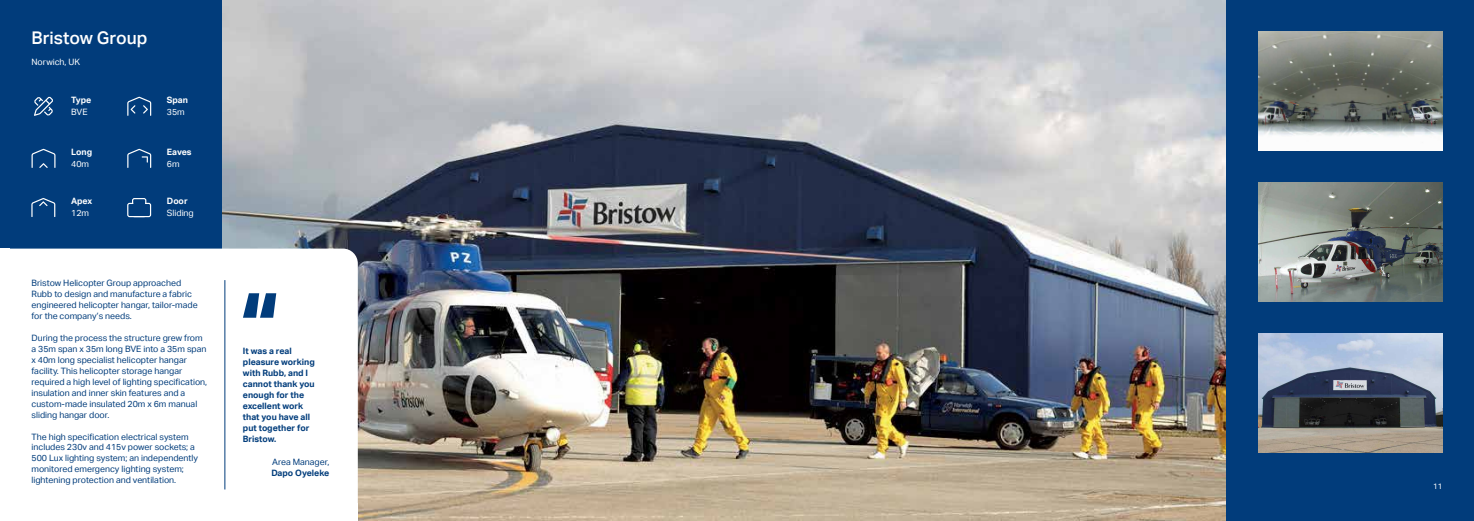
<style>
.page{position:relative;width:1474px;height:521px;background:#fff}
.page>*{position:absolute;margin:0;border:0;box-sizing:border-box;transform-origin:0 0}
.t1{font:700 96.25px "Aktiv Grotesk";color:#013c7b}
.t2{font:500 17.5px "Aktiv Grotesk";color:#fff}
.t3{font:8.75px/10.9px "Aktiv Grotesk";color:#013c7b}
.t4{font:700 8.75px/10.9px "Aktiv Grotesk";color:#013c7b}
.t5{font:8.75px "Aktiv Grotesk";color:#fff}
.t6{font:700 8.75px "Aktiv Grotesk";color:#fff}
.t7{font:7.88px "Aktiv Grotesk";color:#fff}
</style>
<div class="page">
<div style="left:0;top:0;width:223px;height:521px;background:#013c7b"></div>
<svg style="left:34px;top:97px;width:19px;height:19px"></svg>
<svg style="left:127px;top:97px;width:24px;height:19px"></svg>
<svg style="left:32px;top:149px;width:23px;height:19px"></svg>
<svg style="left:127px;top:149px;width:24px;height:19px"></svg>
<svg style="left:31px;top:198px;width:24px;height:19px"></svg>
<svg style="left:127px;top:198px;width:24px;height:19px"></svg>
<img style="left:223px;top:0;width:1003px;height:521px">
<div style="left:10px;top:249px;width:348px;height:272px;background:#fff"></div>
<div style="left:0;top:249px;width:10px;height:272px;background:#fff"></div>
<div style="left:339px;top:504px;width:19px;height:17px;background:#fff"></div>
<hr style="left:224px;top:280px;width:1px;height:209px;background:#013c7b">
<div style="left:1226px;top:0;width:247px;height:521px;background:#013c7b"></div>
<img style="left:1258px;top:32px;width:184px;height:119px">
<img style="left:1258px;top:333px;width:184px;height:119px">
<img style="left:1258px;top:182px;width:184px;height:120px">
<h2 class="t2" style="left:32px;top:28px;width:117px">Bristow Group</h2>
<p class="t5" style="left:32px;top:57px;width:50px">Norwich, UK</p>
<p class="t6" style="left:71px;top:95px;width:22px">Type</p>
<p class="t5" style="left:71px;top:107px;width:18px">BVE</p>
<p class="t6" style="left:71px;top:147px;width:23px">Long</p>
<p class="t5" style="left:71px;top:159px;width:19px">40m</p>
<p class="t6" style="left:71px;top:196px;width:23px">Apex</p>
<p class="t5" style="left:71px;top:208px;width:19px">12m</p>
<p class="t6" style="left:167px;top:95px;width:23px">Span</p>
<p class="t5" style="left:167px;top:107px;width:19px">35m</p>
<p class="t6" style="left:167px;top:147px;width:26px">Eaves</p>
<p class="t5" style="left:167px;top:159px;width:14px">6m</p>
<p class="t6" style="left:167px;top:196px;width:22px">Door</p>
<p class="t5" style="left:167px;top:208px;width:28px">Sliding</p>
<p class="t3" style="left:32px;top:278px;width:168px">Bristow Helicopter Group approached Rubb to design and manufacture a fabric engineered helicopter hangar, tailor-made for the company’s needs.</p>
<p class="t3" style="left:32px;top:332px;width:177px">During the process the structure grew from a 35m span x 35m long BVE into a 35m span x 40m long specialist helicopter hangar facility. This helicopter storage hangar required a high level of lighting specification, insulation and inner skin features and a custom-made insulated 20m x 6m manual sliding hangar door.</p>
<p class="t3" style="left:32px;top:431px;width:168px">The high specification electrical system includes 230v and 415v power sockets; a 500 Lux lighting system; an independently monitored emergency lighting system; lightening protection and ventilation.</p>
<h1 class="t1" style="left:239px;top:272px;width:42px">“</h1>
<p class="t4" style="left:243px;top:346px;width:73px">It was a real pleasure working with Rubb, and I cannot thank you enough for the excellent work that you have all put together for<br>Bristow.</p>
<p class="t3" style="left:272px;top:456px;width:58px">Area Manager,</p>
<p class="t4" style="left:271px;top:467px;width:59px">Dapo Oyeleke</p>
<p class="t7" style="left:1433px;top:482px;width:11px">11</p>
</div>
